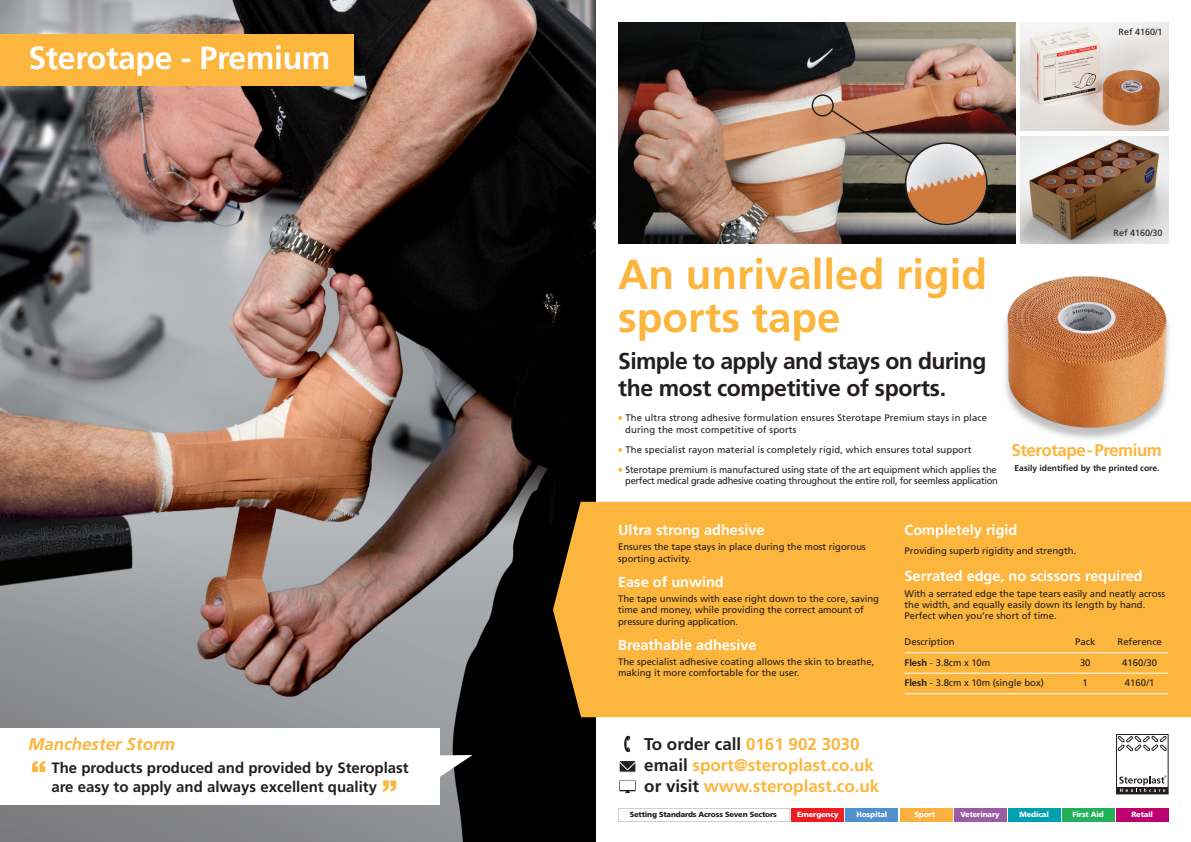
<style>
.page{position:relative;width:1191px;height:842px;background:#fff}
.page>*{position:absolute;margin:0;border:0;box-sizing:border-box;transform-origin:0 0}
.t1{font:700 42px/42.5px "Frutiger";color:#fcb53d}
.t2{font:700 32px "Frutiger";letter-spacing:-.01em;color:#fff}
.t3{font:900 30px "Swiss 721 BT";color:#fcb53d}
.t4{font:700 23px/27px "Frutiger";letter-spacing:-.03em;color:#231f20}
.t5{font:700 17px/21px "Frutiger";color:#fcb53d}
.t6{font:700 17px "Frutiger";letter-spacing:-.03em;color:#fcb53d}
.t7{font:italic 700 17px "Frutiger";color:#fcb53d}
.t8{font:700 15px/19px "Frutiger";color:#231f20}
.t9{font:700 14.5px "Frutiger";color:#fff}
.t10{font:9.5px/11.4px "Frutiger";color:#231f20}
.t11{font:9.5px/11.5px "Frutiger";letter-spacing:-.03em;color:#231f20;text-align:right}
.t12{font:9px "Frutiger";color:#231f20}
.t13{font:700 8.5px "Frutiger";color:#231f20}
.t14{font:900 7.5px "Frutiger";letter-spacing:-.02em;color:#fff}
.t15{font:900 7.5px "Frutiger";letter-spacing:-.02em;color:#231f20}
.t16{font:6.8px "Zapf Dingbats IT Cby BT";color:#ce7a3e}
.s1{font-family:"Swiss 721 BT";font-weight:900;font-size:30px;color:#fcb53d}
.s2{color:#fcb53d}
.s3{color:#231f20}
.s4{font-weight:700}
</style>
<div class="page">
<img style="left:0;top:0;width:595px;height:842px">
<div style="left:553px;top:502px;width:638px;height:215px;background:#fcb53d"></div>
<img style="left:618px;top:23px;width:397px;height:221px">
<hr style="left:904px;top:652px;width:264px;height:1px;background:#fff">
<hr style="left:904px;top:673px;width:264px;height:1px;background:#fff">
<hr style="left:904px;top:693px;width:264px;height:1px;background:#fff">
<div style="left:0;top:34px;width:354px;height:51px;background:#fcb53d"></div>
<img style="left:1020px;top:23px;width:148px;height:107px">
<img style="left:1020px;top:136px;width:148px;height:108px">
<svg style="left:811px;top:94px;width:176px;height:131px;background:#a0826e"></svg>
<img style="left:1004px;top:276px;width:166px;height:163px">
<div style="left:0;top:729px;width:439px;height:76px;background:#fff"></div>
<svg style="left:439px;top:755px;width:33px;height:23px"></svg>
<div style="left:1116px;top:734px;width:52px;height:60px;border:1px solid #231f20"></div>
<svg style="left:1117px;top:735px;width:50px;height:17px"></svg>
<div style="left:1116px;top:787px;width:52px;height:7px;background:#231f20"></div>
<div style="left:791px;top:808px;width:53px;height:14px;background:#ee1d23"></div>
<div style="left:1062px;top:808px;width:52px;height:14px;background:#21b259"></div>
<div style="left:899px;top:808px;width:53px;height:14px;background:#fbb03f"></div>
<div style="left:845px;top:808px;width:53px;height:14px;background:#5090cc"></div>
<svg style="left:618px;top:808px;width:172px;height:14px"></svg>
<div style="left:954px;top:808px;width:52px;height:14px;background:#9b5ba5"></div>
<div style="left:1008px;top:808px;width:52px;height:14px;background:#00a0b0"></div>
<div style="left:1116px;top:808px;width:52px;height:14px;background:#bb016f"></div>
<svg style="left:1119px;top:775px;width:47px;height:17px"></svg>
<svg style="left:619px;top:761px;width:17px;height:11px"></svg>
<svg style="left:624px;top:735px;width:6px;height:17px"></svg>
<h2 class="t2" style="left:28px;top:45px;width:303px">Sterotape - Premium</h2>
<h3 class="t7" style="left:28px;top:737px;width:148px">Manchester Storm</h3>
<h3 class="t8" style="left:51px;top:759px;width:359px;text-indent:-21px"><span class="s1">“</span> The products produced and provided by Steroplast are easy to apply and always excellent quality</h3>
<h3 class="t3" style="left:381px;top:781px;width:18px">”</h3>
<p class="t12" style="left:1118px;top:28px;width:46px">Ref 4160/1</p>
<p class="t16" style="left:901px;top:188px;width:87px;rotate:-13deg">▲▲▲▲▲▲▲▲▲▲▲▲▲</p>
<h1 class="t1" style="left:618px;top:257px;width:370px">An unrivalled rigid sports tape</h1>
<h3 class="t4" style="left:618px;top:349px;width:370px">Simple to apply and stays on during the most competitive of sports.</h3>
<p class="t10" style="left:625px;top:413px;width:363px;text-indent:-7px"><span class="s2">■</span> The ultra strong adhesive formulation ensures Sterotape Premium stays in place during the most competitive of sports</p>
<p class="t10" style="left:618px;top:444px;width:355px"><span class="s2">■</span> The specialist rayon material is completely rigid, which ensures total support</p>
<p class="t11" style="left:618px;top:464px;width:381px"><span class="s2">■</span> Sterotape premium is manufactured using state of the art equipment which applies the perfect medical grade adhesive coating throughout the entire roll, for seemless application</p>
<p class="t12" style="left:1113px;top:230px;width:51px">Ref 4160/30</p>
<h3 class="t6" style="left:1011px;top:443px;width:152px">Sterotape-Premium</h3>
<p class="t13" style="left:1014px;top:464px;width:146px">Easily identified by the printed core.</p>
<h3 class="t9" style="left:618px;top:524px;width:148px">Ultra strong adhesive</h3>
<p class="t10" style="left:618px;top:542px;width:249px">Ensures the tape stays in place during the most rigorous sporting activity.</p>
<h3 class="t9" style="left:618px;top:576px;width:107px">Ease of unwind</h3>
<p class="t10" style="left:618px;top:594px;width:262px">The tape unwinds with ease right down to the core, saving time and money, while providing the correct amount of pressure during application.</p>
<h3 class="t9" style="left:618px;top:639px;width:140px">Breathable adhesive</h3>
<p class="t10" style="left:618px;top:657px;width:258px">The specialist adhesive coating allows the skin to breathe, making it more comfortable for the user.</p>
<h3 class="t5" style="left:644px;top:735px;width:236px"><span class="s3">To order call</span> 0161 902 3030 <span class="s3">email</span> sport@steroplast.co.uk <span class="s3">or visit</span> www.steroplast.co.uk</h3>
<h3 class="t9" style="left:904px;top:524px;width:114px">Completely rigid</h3>
<p class="t10" style="left:904px;top:546px;width:173px">Providing superb rigidity and strength.</p>
<h3 class="t9" style="left:904px;top:571px;width:239px">Serrated edge, no scissors required</h3>
<p class="t10" style="left:904px;top:588px;width:262px">With a serrated edge the tape tears easily and neatly across the width, and equally easily down its length by hand.<br>Perfect when you’re short of time.</p>
<p class="t10" style="left:904px;top:632px;width:141px;line-height:20.5px">Description<br><span class="s4">Flesh</span> - 3.8cm x 10m<br><span class="s4">Flesh</span> - 3.8cm x 10m (single box)</p>
<p class="t10" style="left:1075px;top:632px;width:22px;line-height:20.5px;text-align:center">Pack<br>30<br>1</p>
<p class="t10" style="left:1117px;top:632px;width:46px;line-height:20.5px;text-align:center">Reference<br>4160/30<br>4160/1</p>
<p class="t15" style="left:629px;top:812px;width:149px">Setting Standards Across Seven Sectors</p>
<p class="t14" style="left:797px;top:812px;width:43px">Emergency</p>
<p class="t14" style="left:856px;top:812px;width:32px">Hospital</p>
<p class="t14" style="left:914px;top:812px;width:22px">Sport</p>
<p class="t14" style="left:960px;top:812px;width:41px">Veterinary</p>
<p class="t14" style="left:1019px;top:812px;width:31px">Medical</p>
<p class="t14" style="left:1072px;top:812px;width:33px">First Aid</p>
<p class="t14" style="left:1131px;top:812px;width:23px">Retail</p>
</div>
